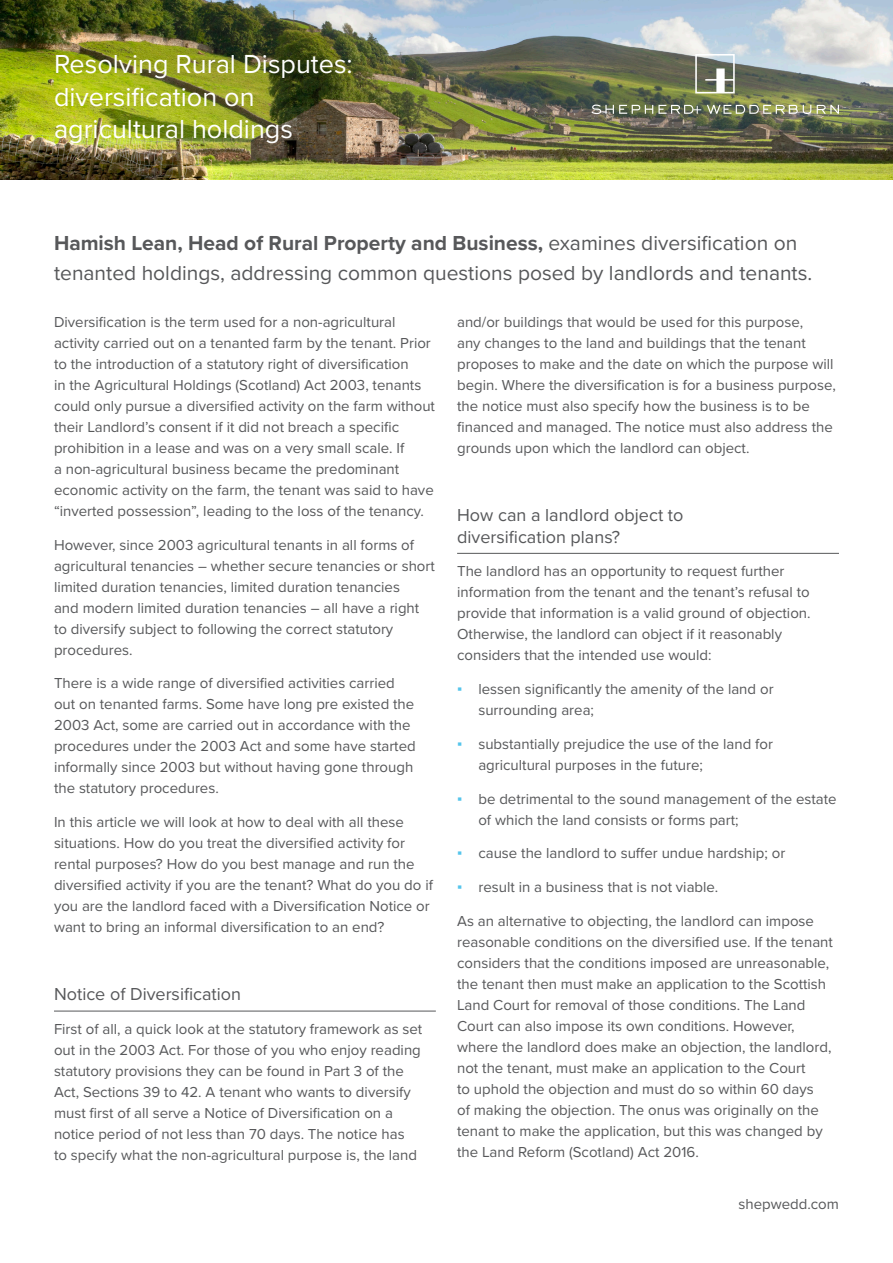
<style>
.page{position:relative;width:893px;height:1263px;background:#fff}
.page>*{position:absolute;margin:0;border:0;box-sizing:border-box;transform-origin:0 0}
.Ahead{font:27px/32.4px "Proxima Nova";color:#fff}
.Intro{font:21px/30px "Proxima Nova";color:#57585a}
.Ehead{font:18px/21.6px "Proxima Nova";color:#57585a}
.Body{font:15px/21px "Proxima Nova";color:#57585a}
.s1{font-weight:700}
.s2{font-family:"Trebuchet MS";font-weight:700;color:#55c5ec}
</style>
<div class="page">
<img style="left:0;top:0;width:893px;height:180px">
<hr style="left:54px;top:1011px;width:382px;height:1px;background:#57585a">
<hr style="left:457px;top:553px;width:382px;height:1px;background:#57585a">
<svg style="left:694px;top:54px;width:41px;height:40px"></svg>
<svg style="left:591px;top:105px;width:110px;height:9px"></svg>
<svg style="left:707px;top:105px;width:104px;height:9px"></svg>
<svg style="left:817px;top:105px;width:22px;height:9px"></svg>
<p class="Ahead" style="left:54px;top:47px;width:300px">Resolving Rural Disputes: diversification on agricultural holdings</p>
<p class="Intro" style="left:54px;top:227px;width:760px"><span class="s1">Hamish Lean, Head of Rural Property and Business,</span> examines diversification on tenanted holdings, addressing common questions posed by landlords and tenants.</p>
<p class="Body" style="left:54px;top:311px;width:383px">Diversification is the term used for a non-agricultural activity carried out on a tenanted farm by the tenant. Prior to the introduction of a statutory right of diversification<br>in the Agricultural Holdings (Scotland) Act 2003, tenants could only pursue a diversified activity on the farm without their Landlord’s consent if it did not breach a specific prohibition in a lease and was on a very small scale. If<br>a non-agricultural business became the predominant economic activity on the farm, the tenant was said to have “inverted possession”, leading to the loss of the tenancy.</p>
<p class="Body" style="left:54px;top:533px;width:382px">However, since 2003 agricultural tenants in all forms of agricultural tenancies – whether secure tenancies or short limited duration tenancies, limited duration tenancies<br>and modern limited duration tenancies – all have a right to diversify subject to following the correct statutory procedures.</p>
<p class="Body" style="left:54px;top:672px;width:363px">There is a wide range of diversified activities carried out on tenanted farms. Some have long pre existed the 2003 Act, some are carried out in accordance with the procedures under the 2003 Act and some have started informally since 2003 but without having gone through the statutory procedures.</p>
<p class="Body" style="left:54px;top:811px;width:380px">In this article we will look at how to deal with all these situations. How do you treat the diversified activity for rental purposes? How do you best manage and run the diversified activity if you are the tenant? What do you do if you are the landlord faced with a Diversification Notice or want to bring an informal diversification to an end?</p>
<p class="Body" style="left:457px;top:311px;width:380px">and/or buildings that would be used for this purpose,<br>any changes to the land and buildings that the tenant proposes to make and the date on which the purpose will begin. Where the diversification is for a business purpose, the notice must also specify how the business is to be financed and managed. The notice must also address the grounds upon which the landlord can object.</p>
<p class="Ehead" style="left:457px;top:503px;width:228px">How can a landlord object to diversification plans?</p>
<p class="Body" style="left:457px;top:560px;width:355px">The landlord has an opportunity to request further information from the tenant and the tenant’s refusal to provide that information is a valid ground of objection.<br>Otherwise, the landlord can object if it reasonably considers that the intended use would:</p>
<p class="Body" style="left:478px;top:678px;width:297px;text-indent:-21px"><span class="s2">▪</span> lessen significantly the amenity of the land or surrounding area;</p>
<p class="Body" style="left:478px;top:733px;width:296px;text-indent:-21px"><span class="s2">▪</span> substantially prejudice the use of the land for agricultural purposes in the future;</p>
<p class="Body" style="left:478px;top:787px;width:360px;text-indent:-21px"><span class="s2">▪</span> be detrimental to the sound management of the estate of which the land consists or forms part;</p>
<p class="Body" style="left:457px;top:842px;width:330px"><span class="s2">▪</span> cause the landlord to suffer undue hardship; or</p>
<p class="Body" style="left:457px;top:876px;width:263px"><span class="s2">▪</span> result in a business that is not viable.</p>
<p class="Body" style="left:457px;top:910px;width:377px">As an alternative to objecting, the landlord can impose reasonable conditions on the diversified use. If the tenant considers that the conditions imposed are unreasonable, the tenant then must make an application to the Scottish Land Court for removal of those conditions. The Land Court can also impose its own conditions. However, where the landlord does make an objection, the landlord, not the tenant, must make an application to the Court<br>to uphold the objection and must do so within 60 days<br>of making the objection. The onus was originally on the tenant to make the application, but this was changed by the Land Reform (Scotland) Act 2016.</p>
<p class="Ehead" style="left:54px;top:983px;width:189px">Notice of Diversification</p>
<p class="Body" style="left:54px;top:1018px;width:370px">First of all, a quick look at the statutory framework as set out in the 2003 Act. For those of you who enjoy reading statutory provisions they can be found in Part 3 of the Act, Sections 39 to 42. A tenant who wants to diversify must first of all serve a Notice of Diversification on a notice period of not less than 70 days. The notice has<br>to specify what the non-agricultural purpose is, the land</p>
<p class="Body" style="left:738px;top:1193px;width:102px">shepwedd.com</p>
</div>
